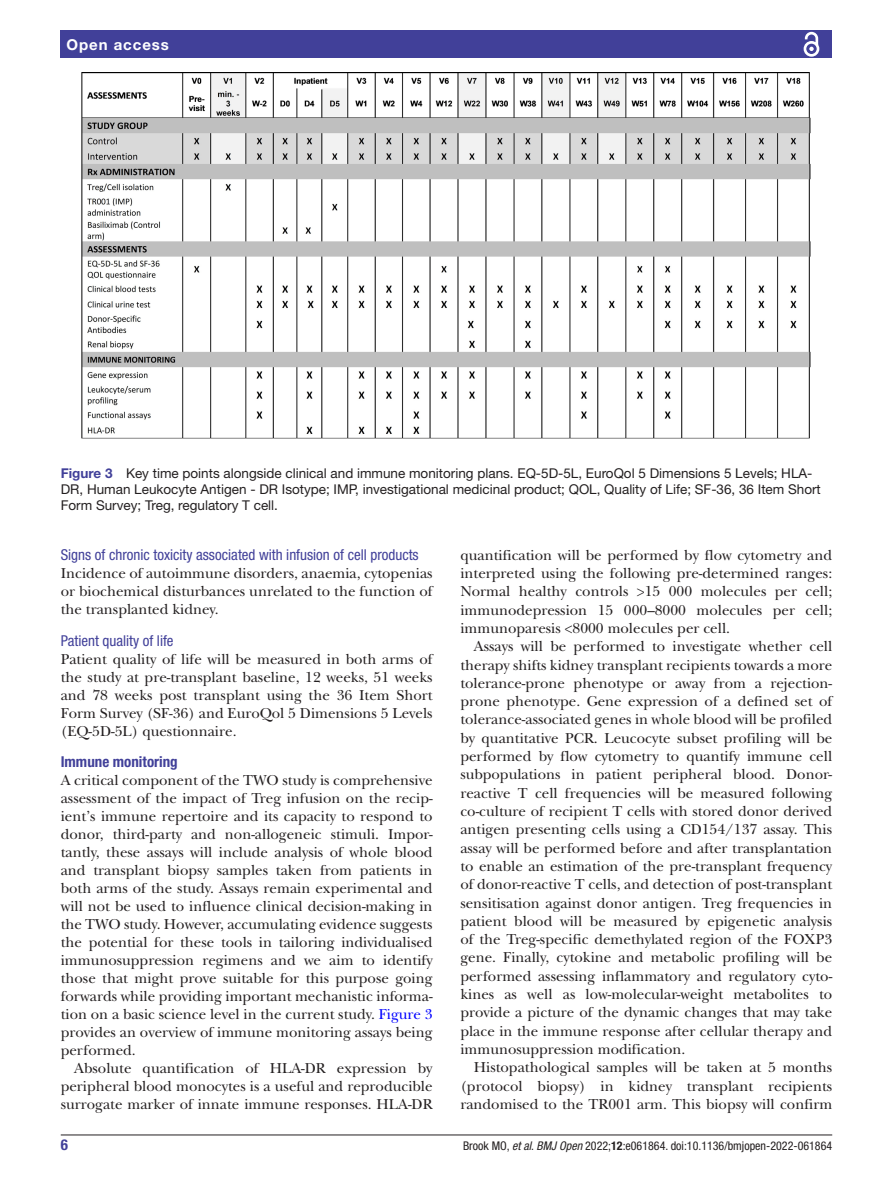
<style>
.page{position:relative;width:893px;height:1191px;background:#fff}
.page>*{position:absolute;margin:0;border:0;box-sizing:border-box;transform-origin:0 0}
.t1{font:15px/18.3px "New Baskerville";color:#231f20;text-align:justify}
.t2{font:condensed 15px "Helvetica Neue LT Std";color:#414099}
.t3{font:700 condensed 15px "Helvetica Neue LT Std";color:#414099}
.t4{font:700 15px "Helvetica Neue LT Std";letter-spacing:.065em;color:#fff}
.t5{font:13.5px/16.2px "Helvetica Neue LT Std";color:#231f20}
.t6{font:condensed 12px "Helvetica Neue LT Std";color:#231f20}
.s1{font-weight:700;color:#414099}
.s2{color:#00f}
.s3{font-style:italic}
.s4{font-weight:700}
</style>
<div class="page">
<hr style="left:61px;top:1134px;width:771px;height:1px;background:#231f20">
<div style="left:61px;top:31px;width:771px;height:27px;background:#414099"></div>
<svg style="left:803px;top:31px;width:17px;height:26px"></svg>
<img style="left:81px;top:73px;width:730px;height:366px">
<p class="t4" style="left:66px;top:35px;width:104px">Open access</p>
<p class="t5" style="left:61px;top:464px;width:762px"><span class="s1">Figure 3</span> Key time points alongside clinical and immune monitoring plans. EQ-5D-5L, EuroQol 5 Dimensions 5 Levels; HLA-<br>DR, Human Leukocyte Antigen - DR Isotype; IMP, investigational medicinal product; QOL, Quality of Life; SF-36, 36 Item Short<br>Form Survey; Treg, regulatory T cell.</p>
<p class="t2" style="left:61px;top:546px;width:359px">Signs of chronic toxicity associated with infusion of cell products</p>
<p class="t1" style="left:61px;top:564px;width:373px">Incidence of autoimmune disorders, anaemia, cytopenias or biochemical disturbances unrelated to the function of the transplanted kidney.</p>
<p class="t2" style="left:61px;top:631px;width:114px">Patient quality of life</p>
<p class="t1" style="left:61px;top:650px;width:373px">Patient quality of life will be measured in both arms of the study at pre-transplant baseline, 12 weeks, 51 weeks and 78 weeks post transplant using the 36 Item Short Form Survey (SF-36) and EuroQol 5 Dimensions 5 Levels (EQ-5D-5L) questionnaire.</p>
<p class="t3" style="left:61px;top:753px;width:119px">Immune monitoring</p>
<p class="t1" style="left:61px;top:771px;width:373px">A critical component of the TWO study is comprehensive assessment of the impact of Treg infusion on the recip&shy;ient’s immune repertoire and its capacity to respond to donor, third-party and non-allogeneic stimuli. Impor&shy;tantly, these assays will include analysis of whole blood and transplant biopsy samples taken from patients in both arms of the study. Assays remain experimental and will not be used to influence clinical decision-making in the TWO study. However, accumulating evidence suggests the potential for these tools in tailoring individualised immunosuppression regimens and we aim to identify those that might prove suitable for this purpose going forwards while providing important mechanistic informa&shy;tion on a basic science level in the current study. <span class="s2">Figure 3 </span>provides an overview of immune monitoring assays being performed.</p>
<p class="t1" style="left:61px;top:1059px;width:373px;text-indent:14px">Absolute quantification of HLA-DR expression by peripheral blood monocytes is a useful and reproducible surrogate marker of innate immune responses. HLA-DR</p>
<p class="t1" style="left:460px;top:546px;width:373px">quantification will be performed by flow cytometry and interpreted using the following pre-determined ranges:<br>Normal healthy controls &gt;15 000 molecules per cell; immunodepression 15 000–8000 molecules per cell; immunoparesis &lt;8000 molecules per cell.</p>
<p class="t1" style="left:460px;top:637px;width:373px;text-indent:13px">Assays will be performed to investigate whether cell therapy shifts kidney transplant recipients towards a more tolerance-prone phenotype or away from a rejection&shy;prone phenotype. Gene expression of a defined set of tolerance-associated genes in whole blood will be profiled by quantitative PCR. Leucocyte subset profiling will be performed by flow cytometry to quantify immune cell subpopulations in patient peripheral blood. Donor&shy;reactive T cell frequencies will be measured following co-culture of recipient T cells with stored donor derived antigen presenting cells using a CD154/137 assay. This assay will be performed before and after transplantation to enable an estimation of the pre-transplant frequency of donor-reactive T cells, and detection of post-transplant sensitisation against donor antigen. Treg frequencies in patient blood will be measured by epigenetic analysis of the Treg-specific demethylated region of the FOXP3 gene. Finally, cytokine and metabolic profiling will be performed assessing inflammatory and regulatory cyto&shy;kines as well as low-molecular-weight metabolites to provide a picture of the dynamic changes that may take place in the immune response after cellular therapy and immunosuppression modification.</p>
<p class="t1" style="left:460px;top:1058px;width:373px;text-indent:14px">Histopathological samples will be taken at 5 months (protocol biopsy) in kidney transplant recipients randomised to the TR001 arm. This biopsy will confirm</p>
<p class="t3" style="left:61px;top:1135px;width:9px">6</p>
<p class="t6" style="left:463px;top:1138px;width:371px">Brook MO, <span class="s3">et al</span>. <span class="s3">BMJ Open</span> 2022;<span class="s4">12</span>:e061864. doi:10.1136/bmjopen-2022-061864</p>
</div>
